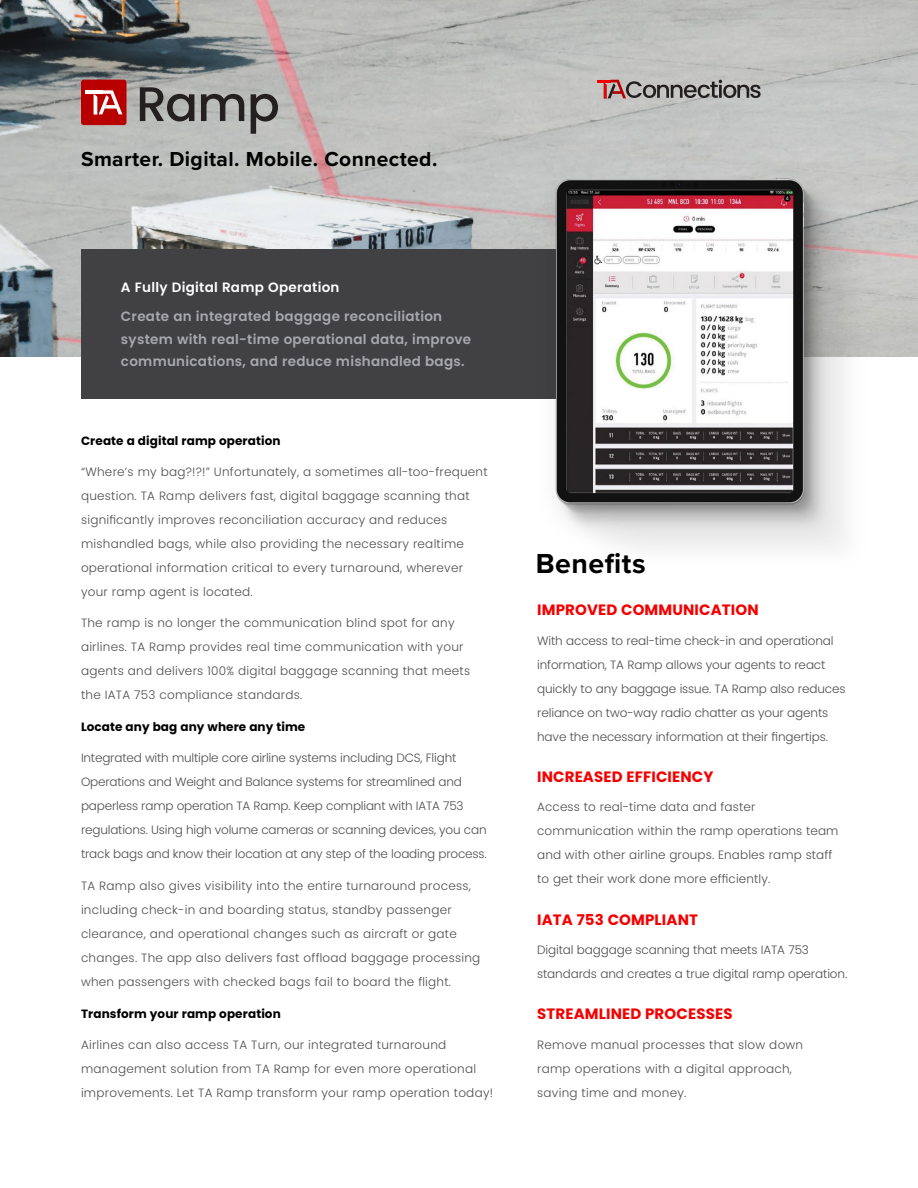
<style>
.page{position:relative;width:918px;height:1188px;background:#fff}
.page>*{position:absolute;margin:0;border:0;box-sizing:border-box;transform-origin:0 0}
.t1{font:700 28.5px "Proxima Nova";letter-spacing:.02em;color:#000}
.t2{font:700 21px "Proxima Nova";letter-spacing:.02em;color:#000}
.t3{font:700 15px "Poppins";letter-spacing:.01em;color:#f40000}
.t4{font:600 13.5px/22.5px "Poppins";letter-spacing:.02em;color:#a7a9ac}
.t5{font:600 13.5px "Poppins";letter-spacing:.02em;color:#fff}
.t6{font:300 12px/24px "Poppins";letter-spacing:.02em;color:#4d4d4f}
.t7{font:300 12px/24px "Poppins";letter-spacing:-.01em;color:#4d4d4f}
.t8{font:300 12px/24px "Poppins";letter-spacing:-.015em;color:#4d4d4f}
.t9{font:700 12px "Poppins";letter-spacing:.01em;color:#000}
</style>
<div class="page">
<img style="left:0;top:0;width:918px;height:356px">
<div style="left:81px;top:250px;width:715px;height:149px;background:#414042"></div>
<img style="left:536px;top:169px;width:331px;height:380px">
<svg style="left:597px;top:80px;width:164px;height:18px;background:#938685"></svg>
<svg style="left:140px;top:87px;width:54px;height:34px;background:#71706f"></svg>
<svg style="left:201px;top:94px;width:43px;height:27px"></svg>
<svg style="left:251px;top:94px;width:27px;height:40px"></svg>
<div style="left:81px;top:80px;width:46px;height:45px;background:#b80000;border-radius:3px"></div>
<hr style="left:85px;top:90px;width:18px;height:4px;background:#fff">
<svg style="left:94px;top:90px;width:28px;height:24px"></svg>
<h2 class="t2" style="left:81px;top:144px;width:358px">Smarter. Digital. Mobile. Connected.</h2>
<p class="t5" style="left:121px;top:279px;width:220px">A Fully Digital Ramp Operation</p>
<p class="t4" style="left:121px;top:305px;width:352px">Create an integrated baggage reconciliation system with real-time operational data, improve communications, and reduce mishandled bags.</p>
<p class="t9" style="left:81px;top:434px;width:201px">Create a digital ramp operation</p>
<p class="t6" style="left:81px;top:460px;width:408px">“Where’s my bag?!?!” Unfortunately, a sometimes all-too-frequent question. TA Ramp delivers fast, digital baggage scanning that significantly improves reconciliation accuracy and reduces mishandled bags, while also providing the necessary realtime operational information critical to every turnaround, wherever your ramp agent is located.</p>
<p class="t6" style="left:81px;top:611px;width:391px">The ramp is no longer the communication blind spot for any airlines. TA Ramp provides real time communication with your agents and delivers 100% digital baggage scanning that meets the IATA 753 compliance standards.</p>
<p class="t9" style="left:81px;top:720px;width:226px">Locate any bag any where any time</p>
<p class="t8" style="left:81px;top:746px;width:407px">Integrated with multiple core airline systems including DCS, Flight Operations and Weight and Balance systems for streamlined and paperless ramp operation TA Ramp. Keep compliant with IATA 753 regulations. Using high volume cameras or scanning devices, you can track bags and know their location at any step of the loading process.</p>
<p class="t6" style="left:81px;top:873px;width:401px">TA Ramp also gives visibility into the entire turnaround process, including check-in and boarding status, standby passenger clearance, and operational changes such as aircraft or gate changes. The app also delivers fast offload baggage processing when passengers with checked bags fail to board the flight.</p>
<p class="t9" style="left:81px;top:1007px;width:201px">Transform your ramp operation</p>
<p class="t6" style="left:81px;top:1033px;width:414px">Airlines can also access TA Turn, our integrated turnaround management solution from TA Ramp for even more operational improvements. Let TA Ramp transform your ramp operation today!</p>
<h1 class="t1" style="left:536px;top:543px;width:112px">Benefits</h1>
<p class="t3" style="left:537px;top:601px;width:223px">IMPROVED COMMUNICATION</p>
<p class="t7" style="left:537px;top:629px;width:310px">With access to real-time check-in and operational information, TA Ramp allows your agents to react quickly to any baggage issue. TA Ramp also reduces reliance on two-way radio chatter as your agents have the necessary information at their fingertips.</p>
<p class="t3" style="left:537px;top:768px;width:178px">INCREASED EFFICIENCY</p>
<p class="t6" style="left:537px;top:795px;width:303px">Access to real-time data and faster communication within the ramp operations team and with other airline groups. Enables ramp staff to get their work done more efficiently.</p>
<p class="t3" style="left:537px;top:911px;width:162px">IATA 753 COMPLIANT</p>
<p class="t7" style="left:537px;top:938px;width:312px">Digital baggage scanning that meets IATA 753 standards and creates a true digital ramp operation.</p>
<p class="t3" style="left:537px;top:1005px;width:197px">STREAMLINED PROCESSES</p>
<p class="t6" style="left:537px;top:1033px;width:268px">Remove manual processes that slow down ramp operations with a digital approach, saving time and money.</p>
</div>
